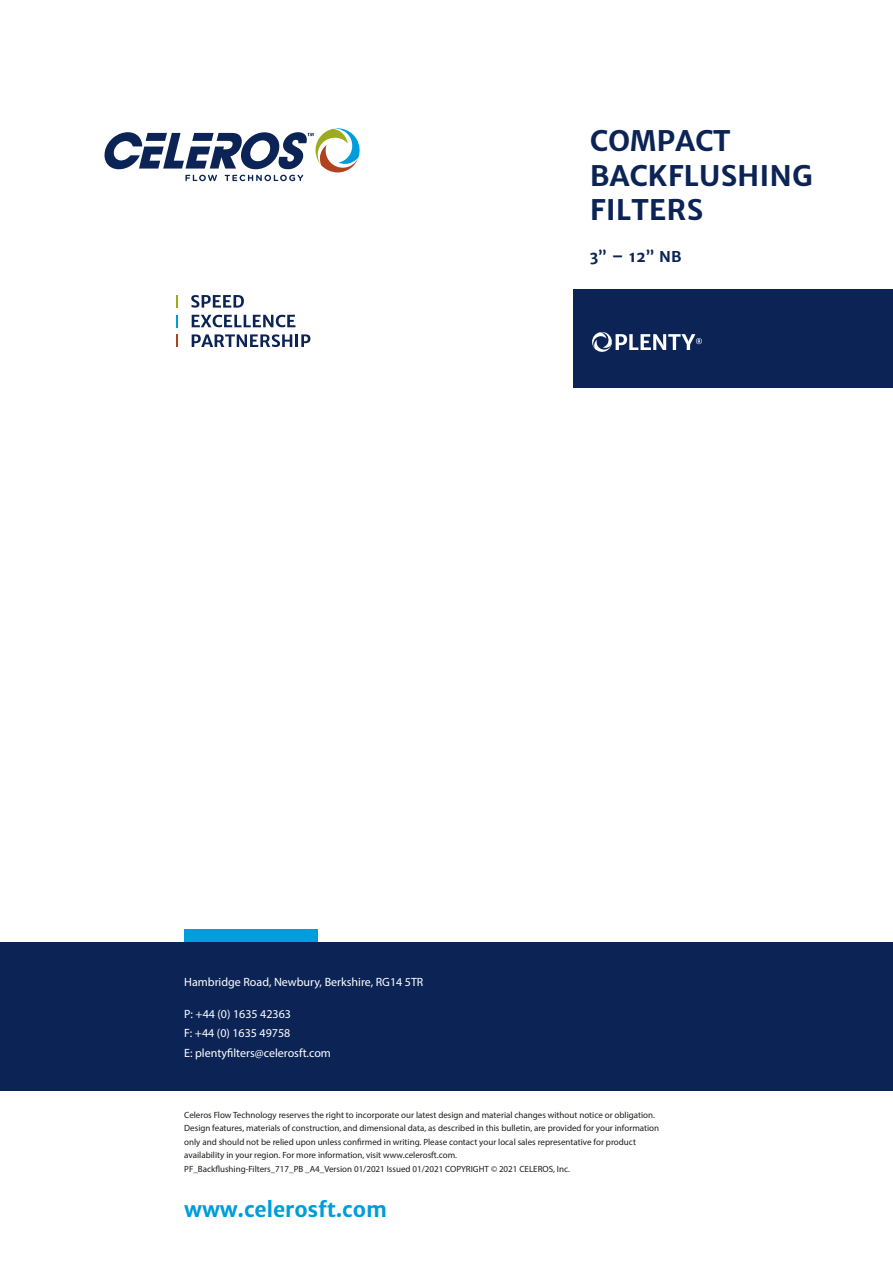
<style>
.page{position:relative;width:893px;height:1263px;background:#fff}
.page>*{position:absolute;margin:0;border:0;box-sizing:border-box;transform-origin:0 0}
.t1{font:700 28.5px/34.5px "Merriweather Sans";color:#0b2455}
.t2{font:700 21px "Merriweather Sans";letter-spacing:-.01em;color:#009ddb}
.t3{font:700 15px "Merriweather Sans";color:#0b2455}
.t4{font:12px/19.5px "Myriad Pro";color:#fff}
.t5{font:9px/13.5px "Myriad Pro";color:#1d1d1b}
</style>
<div class="page">
<div style="left:573px;top:290px;width:320px;height:98px;background:#0b2455"></div>
<svg style="left:104px;top:128px;width:256px;height:53px"></svg>
<svg style="left:176px;top:295px;width:2px;height:13px"></svg>
<svg style="left:191px;top:295px;width:53px;height:13px"></svg>
<svg style="left:176px;top:315px;width:2px;height:12px"></svg>
<svg style="left:192px;top:315px;width:103px;height:12px"></svg>
<svg style="left:176px;top:334px;width:2px;height:13px"></svg>
<svg style="left:192px;top:334px;width:118px;height:13px"></svg>
<svg style="left:592px;top:332px;width:110px;height:20px"></svg>
<div style="left:0;top:942px;width:893px;height:149px;background:#0b2455"></div>
<div style="left:184px;top:929px;width:134px;height:12px;background:#009ddb"></div>
<h1 class="t1" style="left:590px;top:124px;width:224px">COMPACT<br>BACKFLUSHING<br>FILTERS</h1>
<h3 class="t3" style="left:590px;top:247px;width:93px">3” – 12” NB</h3>
<h3 class="t4" style="left:184px;top:971px;width:241px">Hambridge Road, Newbury, Berkshire, RG14 5TR</h3>
<h3 class="t4" style="left:184px;top:1004px;width:148px">P: +44 (0) 1635 42363<br>F: +44 (0) 1635 49758<br>E: plentyfilters@celerosft.com</h3>
<p class="t5" style="left:184px;top:1108px;width:476px">Celeros Flow Technology reserves the right to incorporate our latest design and material changes without notice or obligation.<br>Design features, materials of construction, and dimensional data, as described in this bulletin, are provided for your information only and should not be relied upon unless confirmed in writing. Please contact your local sales representative for product availability in your region. For more information, visit www.celerosft.com.<br>PF_Backflushing-Filters_717_PB _A4_Version 01/2021 Issued 01/2021 COPYRIGHT © 2021 CELEROS, Inc.</p>
<h2 class="t2" style="left:184px;top:1195px;width:204px">www.celerosft.com</h2>
</div>
